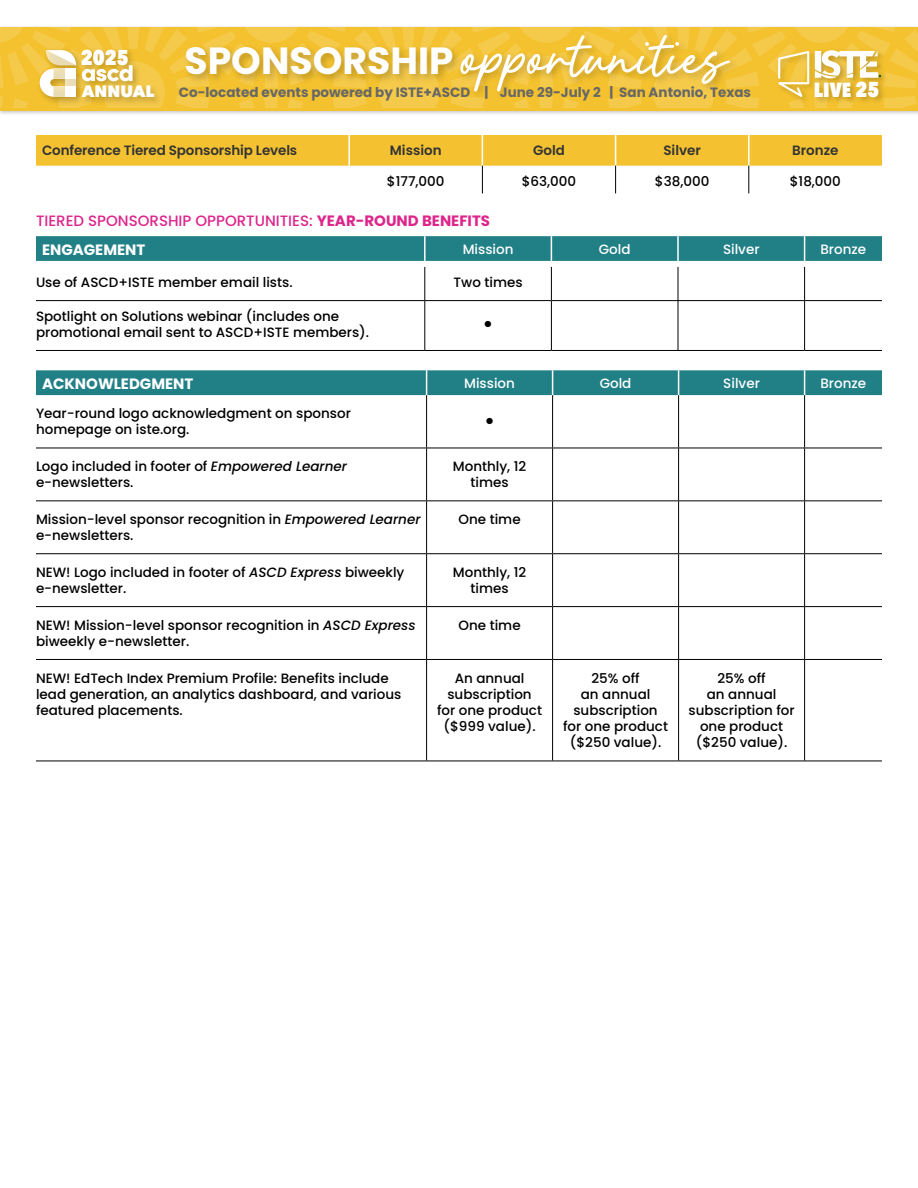
<style>
.page{position:relative;width:918px;height:1188px;background:#fff}
.page>*{position:absolute;margin:0;border:0;box-sizing:border-box;transform-origin:0 0}
.t1{font:75.6px "Roasted Bailey";color:#fff}
.t2{font:700 37.8px "Poppins";color:#fff}
.t3{font:500 24px "Poppins";color:#000}
.t4{font:800 condensed 21.3px "Avenir Next LT Pro";color:#fff}
.t5{font:800 condensed 20.25px "Avenir Next LT Pro";color:#fff}
.t6{font:800 16.35px "Avenir Next LT Pro";color:#fff}
.t7{font:500 15px "Poppins";color:#dd258b}
.t8{font:700 15px "Poppins";color:#fff}
.t9{font:500 13.5px/16.2px "Poppins";color:#000}
.t10{font:700 13.5px "Poppins";color:#666767}
.t11{font:600 13.5px "Poppins";letter-spacing:-.01em;color:#333}
.t12{font:500 13.5px "Poppins";color:#fff}
.s1{font-size:21.3px}
.s2{font-weight:700}
.s3{font-style:italic}
</style>
<div class="page">
<svg style="left:36px;top:135px;width:846px;height:58px"></svg>
<svg style="left:36px;top:236px;width:846px;height:25px;background:#248188"></svg>
<hr style="left:36px;top:300px;width:389px;height:1px;background:#000">
<hr style="left:425px;top:300px;width:126px;height:1px;background:#000">
<hr style="left:551px;top:300px;width:127px;height:1px;background:#000">
<hr style="left:678px;top:300px;width:127px;height:1px;background:#000">
<hr style="left:805px;top:300px;width:77px;height:1px;background:#000">
<hr style="left:424px;top:267px;width:1px;height:33px;background:#000">
<hr style="left:551px;top:267px;width:1px;height:33px;background:#000">
<hr style="left:678px;top:267px;width:1px;height:33px;background:#000">
<hr style="left:804px;top:267px;width:1px;height:33px;background:#000">
<hr style="left:424px;top:301px;width:1px;height:49px;background:#000">
<hr style="left:551px;top:301px;width:1px;height:49px;background:#000">
<hr style="left:678px;top:301px;width:1px;height:49px;background:#000">
<hr style="left:804px;top:301px;width:1px;height:49px;background:#000">
<hr style="left:36px;top:350px;width:389px;height:1px;background:#000">
<hr style="left:425px;top:350px;width:126px;height:1px;background:#000">
<hr style="left:551px;top:350px;width:127px;height:1px;background:#000">
<hr style="left:678px;top:350px;width:127px;height:1px;background:#000">
<hr style="left:805px;top:350px;width:77px;height:1px;background:#000">
<hr style="left:426px;top:395px;width:1px;height:53px;background:#000">
<hr style="left:552px;top:395px;width:1px;height:53px;background:#000">
<hr style="left:678px;top:395px;width:1px;height:53px;background:#000">
<hr style="left:804px;top:395px;width:1px;height:53px;background:#000">
<hr style="left:36px;top:448px;width:391px;height:1px;background:#000">
<hr style="left:427px;top:448px;width:126px;height:1px;background:#000">
<hr style="left:426px;top:448px;width:1px;height:52px;background:#000">
<hr style="left:553px;top:448px;width:126px;height:1px;background:#000">
<hr style="left:552px;top:448px;width:1px;height:52px;background:#000">
<hr style="left:679px;top:448px;width:126px;height:1px;background:#000">
<hr style="left:678px;top:448px;width:1px;height:52px;background:#000">
<hr style="left:805px;top:448px;width:77px;height:1px;background:#000">
<hr style="left:804px;top:448px;width:1px;height:52px;background:#000">
<hr style="left:36px;top:500px;width:391px;height:1px;background:#000">
<hr style="left:427px;top:500px;width:126px;height:1px;background:#000">
<hr style="left:426px;top:501px;width:1px;height:52px;background:#000">
<hr style="left:553px;top:500px;width:126px;height:1px;background:#000">
<hr style="left:552px;top:501px;width:1px;height:52px;background:#000">
<hr style="left:679px;top:500px;width:126px;height:1px;background:#000">
<hr style="left:678px;top:501px;width:1px;height:52px;background:#000">
<hr style="left:805px;top:500px;width:77px;height:1px;background:#000">
<hr style="left:804px;top:501px;width:1px;height:52px;background:#000">
<hr style="left:36px;top:553px;width:391px;height:1px;background:#000">
<hr style="left:427px;top:553px;width:126px;height:1px;background:#000">
<hr style="left:426px;top:554px;width:1px;height:52px;background:#000">
<hr style="left:553px;top:553px;width:126px;height:1px;background:#000">
<hr style="left:552px;top:554px;width:1px;height:52px;background:#000">
<hr style="left:679px;top:553px;width:126px;height:1px;background:#000">
<hr style="left:678px;top:554px;width:1px;height:52px;background:#000">
<hr style="left:805px;top:553px;width:77px;height:1px;background:#000">
<hr style="left:804px;top:554px;width:1px;height:52px;background:#000">
<hr style="left:36px;top:606px;width:391px;height:1px;background:#000">
<hr style="left:427px;top:606px;width:126px;height:1px;background:#000">
<hr style="left:426px;top:607px;width:1px;height:52px;background:#000">
<hr style="left:553px;top:606px;width:126px;height:1px;background:#000">
<hr style="left:552px;top:607px;width:1px;height:52px;background:#000">
<hr style="left:679px;top:606px;width:126px;height:1px;background:#000">
<hr style="left:678px;top:607px;width:1px;height:52px;background:#000">
<hr style="left:805px;top:606px;width:77px;height:1px;background:#000">
<hr style="left:804px;top:607px;width:1px;height:52px;background:#000">
<hr style="left:36px;top:659px;width:391px;height:1px;background:#000">
<hr style="left:427px;top:659px;width:126px;height:1px;background:#000">
<hr style="left:426px;top:660px;width:1px;height:101px;background:#000">
<hr style="left:553px;top:659px;width:126px;height:1px;background:#000">
<hr style="left:552px;top:660px;width:1px;height:101px;background:#000">
<hr style="left:679px;top:659px;width:126px;height:1px;background:#000">
<hr style="left:678px;top:660px;width:1px;height:101px;background:#000">
<hr style="left:805px;top:659px;width:77px;height:1px;background:#000">
<hr style="left:804px;top:660px;width:1px;height:101px;background:#000">
<hr style="left:36px;top:761px;width:391px;height:1px;background:#000">
<hr style="left:427px;top:761px;width:126px;height:1px;background:#000">
<hr style="left:553px;top:761px;width:126px;height:1px;background:#000">
<hr style="left:679px;top:761px;width:126px;height:1px;background:#000">
<hr style="left:805px;top:761px;width:77px;height:1px;background:#000">
<div style="left:36px;top:370px;width:846px;height:25px;background:#217f86"></div>
<svg style="left:0;top:25px;width:918px;height:83px;background:#f4c94a"></svg>
<img style="left:773px;top:45px;width:127px;height:70px">
<svg style="left:771px;top:49px;width:110px;height:52px"></svg>
<img style="left:34px;top:42px;width:138px;height:73px">
<svg style="left:40px;top:50px;width:36px;height:47px"></svg>
<svg style="left:82px;top:65px;width:51px;height:16px"></svg>
<img style="left:162px;top:36px;width:282px;height:74px">
<img style="left:444px;top:25px;width:309px;height:90px">
<p class="t4" style="left:81px;top:45px;width:49px">2025</p>
<p class="t6" style="left:82px;top:81px;width:74px">ANNUAL</p>
<p class="t1" style="left:462px;top:10px;width:267px">opportunities</p>
<p class="t2" style="left:184px;top:39px;width:270px">SPONSORSHIP</p>
<p class="t10" style="left:179px;top:85px;width:574px">Co-located events powered by ISTE+ASCD | June 29-July 2 | San Antonio, Texas</p>
<p class="t5" style="left:814px;top:77px;width:67px">LIVE <span class="s1">25</span></p>
<p class="t11" style="left:42px;top:143px;width:257px">Conference Tiered Sponsorship Levels</p>
<p class="t11" style="left:390px;top:143px;width:53px">Mission</p>
<p class="t11" style="left:533px;top:143px;width:33px">Gold</p>
<p class="t11" style="left:663px;top:143px;width:39px">Silver</p>
<p class="t11" style="left:792px;top:143px;width:48px">Bronze</p>
<p class="t9" style="left:387px;top:173px;width:59px">$177,000</p>
<p class="t9" style="left:522px;top:173px;width:56px">$63,000</p>
<p class="t9" style="left:655px;top:173px;width:56px">$38,000</p>
<p class="t9" style="left:790px;top:173px;width:53px">$18,000</p>
<p class="t7" style="left:36px;top:212px;width:456px">TIERED SPONSORSHIP OPPORTUNITIES: <span class="s2">YEAR-ROUND BENEFITS</span></p>
<p class="t8" style="left:42px;top:241px;width:105px">ENGAGEMENT</p>
<p class="t12" style="left:463px;top:242px;width:52px">Mission</p>
<p class="t12" style="left:599px;top:242px;width:33px">Gold</p>
<p class="t12" style="left:723px;top:242px;width:38px">Silver</p>
<p class="t12" style="left:820px;top:242px;width:47px">Bronze</p>
<p class="t9" style="left:36px;top:274px;width:258px">Use of ASCD+ISTE member email lists.</p>
<p class="t9" style="left:454px;top:274px;width:71px">Two times</p>
<p class="t9" style="left:36px;top:308px;width:335px">Spotlight on Solutions webinar (includes one promotional email sent to ASCD+ISTE members).</p>
<p class="t3" style="left:483px;top:309px;width:13px">•</p>
<p class="t8" style="left:42px;top:375px;width:153px">ACKNOWLEDGMENT</p>
<p class="t12" style="left:464px;top:376px;width:52px">Mission</p>
<p class="t12" style="left:600px;top:376px;width:33px">Gold</p>
<p class="t12" style="left:723px;top:376px;width:38px">Silver</p>
<p class="t12" style="left:820px;top:376px;width:47px">Bronze</p>
<p class="t9" style="left:36px;top:406px;width:316px">Year-round logo acknowledgment on sponsor homepage on iste.org.</p>
<p class="t3" style="left:484px;top:407px;width:13px">•</p>
<p class="t9" style="left:36px;top:458px;width:312px">Logo included in footer of <span class="s3">Empowered Learner </span>e-newsletters.</p>
<p class="t9" style="left:453px;top:458px;width:75px;text-align:center">Monthly, 12 times</p>
<p class="t9" style="left:36px;top:511px;width:386px">Mission-level sponsor recognition in <span class="s3">Empowered Learner </span>e-newsletters.</p>
<p class="t9" style="left:459px;top:511px;width:64px">One time</p>
<p class="t9" style="left:36px;top:564px;width:370px">NEW! Logo included in footer of <span class="s3">ASCD Express</span> biweekly e-newsletter.</p>
<p class="t9" style="left:453px;top:564px;width:75px;text-align:center">Monthly, 12 times</p>
<p class="t9" style="left:36px;top:617px;width:381px">NEW! Mission-level sponsor recognition in <span class="s3">ASCD Express </span>biweekly e-newsletter.</p>
<p class="t9" style="left:459px;top:617px;width:64px">One time</p>
<p class="t9" style="left:36px;top:670px;width:367px">NEW! EdTech Index Premium Profile: Benefits include lead generation, an analytics dashboard, and various featured placements.</p>
<p class="t9" style="left:437px;top:670px;width:106px;text-align:center">An annual subscription for one product ($999 value).</p>
<p class="t9" style="left:563px;top:670px;width:106px;text-align:center">25% off<br>an annual subscription for one product ($250 value).</p>
<p class="t9" style="left:689px;top:670px;width:108px;text-align:center">25% off<br>an annual subscription for one product ($250 value).</p>
</div>
